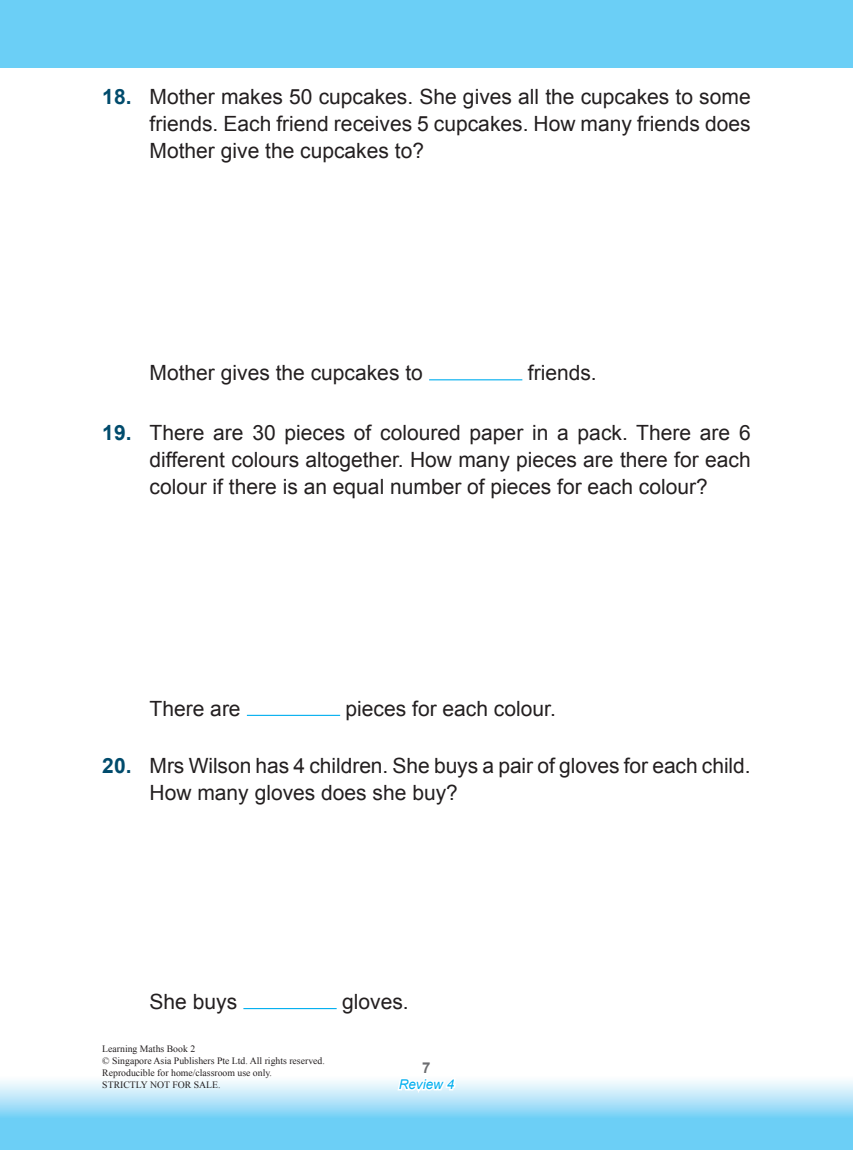
<style>
.page{position:relative;width:853px;height:1150px;background:#fff}
.page>*{position:absolute;margin:0;border:0;box-sizing:border-box;transform-origin:0 0}
.t1{font:21px/27px "Arial";color:#231f20;text-align:justify}
.t2{font:italic 13.5px "Arial";color:#00aeef}
.t3{font:9.75px/11.7px "Times New Roman";color:#231f20}
.s1{font-weight:700;color:#004b6c}
</style>
<div class="page">
<svg style="left:0;top:1080px;width:853px;height:70px;background:#95dbf8"></svg>
<svg style="left:395px;top:1080px;width:63px;height:70px;background:#98dcf8"></svg>
<div style="left:0;top:0;width:853px;height:67px;background:#6bcff6"></div>
<hr style="left:429px;top:379px;width:93px;height:1px;background:#00aeef">
<hr style="left:247px;top:715px;width:93px;height:1px;background:#00aeef">
<hr style="left:243px;top:1008px;width:93px;height:1px;background:#00aeef">
<p class="t1" style="left:150px;top:83px;width:602px;text-indent:-47px"><span class="s1">1 8.</span> Mother makes 50 cupcakes. She gives all the cupcakes to some friends. Each friend receives 5 cupcakes. How many friends does Mother give the cupcakes to?</p>
<p class="t1" style="left:150px;top:359px;width:275px">Mother gives the cupcakes to</p>
<p class="t1" style="left:528px;top:359px;width:70px">friends.</p>
<p class="t1" style="left:150px;top:419px;width:602px;text-indent:-47px"><span class="s1">1 9.</span> There are 30 pieces of coloured paper in a pack. There are 6 different colours altogether. How many pieces are there for each colour if there is an equal number of pieces for each colour?</p>
<p class="t1" style="left:150px;top:695px;width:93px">There are</p>
<p class="t1" style="left:345px;top:695px;width:212px">pieces for each colour.</p>
<p class="t1" style="left:150px;top:752px;width:602px;text-indent:-47px"><span class="s1">20.</span> Mrs Wilson has 4 children. She buys a pair of gloves for each child.<br>How many gloves does she buy?</p>
<p class="t1" style="left:150px;top:988px;width:89px">She buys</p>
<p class="t1" style="left:342px;top:988px;width:68px">gloves.</p>
<p class="t3" style="left:102px;top:1043px;width:224px">Learning Maths Book 2<br>© Singapore Asia Publishers Pte Ltd. All rights reserved.<br>Reproducible for home/classroom use only.<br>STRICTLY NOT FOR SALE.</p>
<p class="t2" style="left:398px;top:1075px;width:57px">Review 4</p>
</div>
